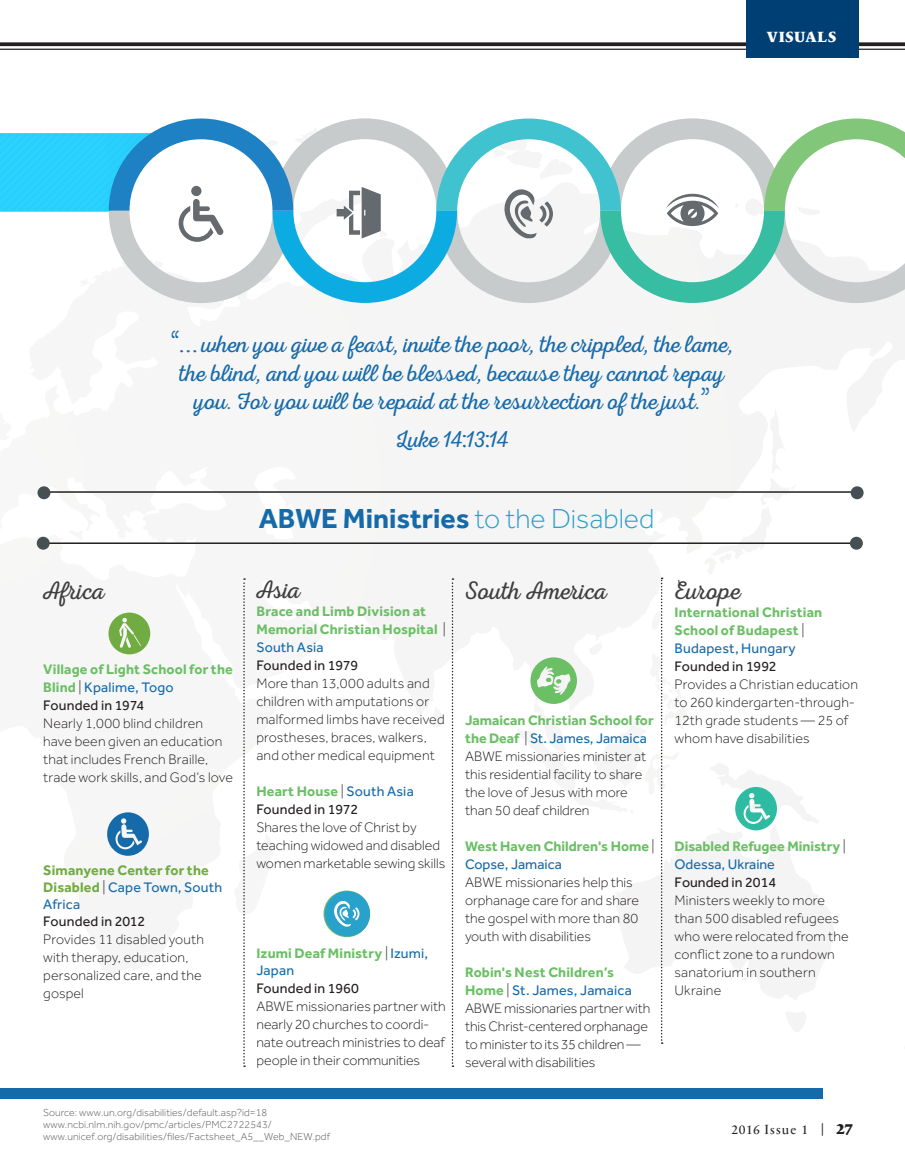
<style>
.page{position:relative;width:905px;height:1175px;background:#fff}
.page>*{position:absolute;margin:0;border:0;box-sizing:border-box;transform-origin:0 0}
.t1{font:700 28.5px "Effra";color:#156aaa}
.t2{font:25.5px "Nexa Rust Script L 0";letter-spacing:-.005em;color:#3e3e3f}
.t3{font:24px/28.8px "Nexa Rust Script L 0";color:#156aaa;text-align:center}
.t4{font:900 15px "Sabon Next LT Pro";letter-spacing:.045em;color:#fff}
.t5{font:300 14.25px/18px "Effra";color:#231f20}
.t6{font:700 14.25px/18px "Effra";letter-spacing:.01em;color:#6bbf65}
.t7{font:14.25px/18px "Effra";letter-spacing:.015em;color:#231f20}
.t8{font:700 14.25px/17.1px "Effra";letter-spacing:.01em;color:#70ac42}
.t9{font:13.5px "Sabon Next LT Pro";letter-spacing:.06em;color:#231f20}
.t10{font:300 10.5px "Effra";letter-spacing:.01em;color:#57585a}
.s1{font-family:"Noteworthy";font-weight:300}
.s2{font-weight:300;color:#29a2cb}
.s3{font-weight:300;color:#231f20}
.s4{font-weight:400;color:#156aaa}
.s5{font-weight:700;color:#6bbf65}
.s6{font-weight:300}
.s7{color:#156aaa}
.s8{font-family:"Gotham"}
.s9{font-weight:900;font-size:15.75px}
</style>
<div class="page">
<svg style="left:0;top:42px;width:904px;height:4px;fill:#231f20"></svg>
<hr style="left:0;top:49px;width:904px;height:1px;background:#231f20">
<div style="left:0;top:1088px;width:822px;height:11px;background:#156aaa"></div>
<svg style="left:0;top:118px;width:904px;height:185px"></svg>
<hr style="left:44px;top:542px;width:813px;height:2px;background:#231f20">
<hr style="left:44px;top:491px;width:813px;height:2px;background:#231f20">
<div style="left:38px;top:487px;width:12px;height:11px;background:#465053;border-radius:50%"></div>
<div style="left:37px;top:486px;width:13px;height:13px;border:2px solid #465053;border-radius:50%"></div>
<div style="left:37px;top:537px;width:12px;height:12px;background:#465053;border-radius:50%"></div>
<div style="left:37px;top:537px;width:13px;height:12px;border:2px solid #465053;border-radius:50%"></div>
<svg style="left:108px;top:612px;width:42px;height:42px"></svg>
<svg style="left:107px;top:812px;width:42px;height:43px"></svg>
<svg style="left:243px;top:578px;width:3px;height:488px"></svg>
<svg style="left:452px;top:578px;width:1px;height:488px"></svg>
<svg style="left:517px;top:409px;width:317px;height:634px"></svg>
<div style="left:851px;top:487px;width:11px;height:11px;background:#465053;border-radius:50%"></div>
<div style="left:850px;top:486px;width:13px;height:13px;border:2px solid #465053;border-radius:50%"></div>
<div style="left:850px;top:537px;width:12px;height:12px;background:#465053;border-radius:50%"></div>
<div style="left:849px;top:537px;width:13px;height:12px;border:2px solid #465053;border-radius:50%"></div>
<div style="left:746px;top:0;width:113px;height:57px;background:#003f74"></div>
<svg style="left:323px;top:890px;width:47px;height:47px"></svg>
<p class="t4" style="left:767px;top:25px;width:71px">VISUALS</p>
<p class="t3" style="left:171px;top:333px;width:564px"><span class="s1">“…</span> when you give a feast, invite the poor, the crippled, the lame, the blind, and you will be blessed, because they cannot repay you. For you will be repaid at the resurrection of the just.<span class="s1">”</span></p>
<p class="t3" style="left:396px;top:428px;width:114px">Luke 14<span class="s1">:</span>13<span class="s1">:</span>14</p>
<p class="t1" style="left:259px;top:501px;width:397px">ABWE Ministries <span class="s2">to the Disabled</span></p>
<p class="t2" style="left:43px;top:576px;width:63px">Africa</p>
<p class="t6" style="left:43px;top:660px;width:191px">Village of Light School for the<br>Blind <span class="s3">|</span> <span class="s4">Kpalime, Togo</span></p>
<p class="t7" style="left:43px;top:696px;width:102px">Founded in 1974</p>
<p class="t5" style="left:43px;top:714px;width:191px">Nearly 1,000 blind children have been given an education that includes French Braille, trade work skills, and God’s love</p>
<p class="t8" style="left:43px;top:861px;width:180px">Simanyene Center for the<br>Disabled <span class="s3">|</span> <span class="s4">Cape Town, South<br>Africa</span></p>
<p class="t7" style="left:43px;top:912px;width:103px">Founded in 2012</p>
<p class="t5" style="left:43px;top:930px;width:162px">Provides 11 disabled youth with therapy, education, personalized care, and the gospel</p>
<p class="t2" style="left:256px;top:576px;width:46px">Asia</p>
<p class="t6" style="left:256px;top:602px;width:191px">Brace and Limb Division at<br>Memorial Christian Hospital <span class="s3">|<br></span><span class="s4">South Asia</span></p>
<p class="t7" style="left:256px;top:656px;width:103px">Founded in 1979</p>
<p class="t5" style="left:256px;top:674px;width:190px">More than 13,000 adults and children with amputations or malformed limbs have received prostheses, braces, walkers, and other medical equipment</p>
<p class="t7" style="left:256px;top:782px;width:159px"><span class="s5">Heart House</span> <span class="s6">|</span> <span class="s7">South Asia<br></span>Founded in 1972</p>
<p class="t5" style="left:256px;top:818px;width:190px">Shares the love of Christ by teaching widowed and disabled women marketable sewing skills</p>
<p class="t6" style="left:256px;top:944px;width:173px;line-height:17.1px">Izumi Deaf Ministry <span class="s3">|</span> <span class="s4">Izumi,<br>Japan</span></p>
<p class="t7" style="left:256px;top:979px;width:104px">Founded in 1960</p>
<p class="t5" style="left:256px;top:997px;width:191px">ABWE missionaries partner with nearly 20 churches to coordi&shy;nate outreach ministries to deaf people in their communities</p>
<p class="t10" style="left:43px;top:1106px;width:226px">Source: www.un.org/disabilities/default.asp?id=18</p>
<p class="t10" style="left:43px;top:1118px;width:230px">www.ncbi.nlm.nih.gov/pmc/articles/PMC2722543/</p>
<p class="t10" style="left:43px;top:1130px;width:288px">www.unicef.org/disabilities/files/Factsheet_A5__Web_NEW.pdf</p>
<p class="t2" style="left:465px;top:576px;width:143px">South America</p>
<p class="t6" style="left:465px;top:710px;width:190px">Jamaican Christian School for the Deaf <span class="s3">|</span> <span class="s4">St. James, Jamaica</span></p>
<p class="t5" style="left:465px;top:747px;width:183px">ABWE missionaries minister at this residential facility to share the love of Jesus with more than 50 deaf children</p>
<p class="t6" style="left:465px;top:836px;width:191px">West Haven Children's Home <span class="s3">|<br></span><span class="s4">Copse, Jamaica</span></p>
<p class="t5" style="left:465px;top:873px;width:175px">ABWE missionaries help this orphanage care for and share the gospel with more than 80 youth with disabilities</p>
<p class="t6" style="left:465px;top:962px;width:168px">Robin's Nest Children’s<br>Home <span class="s3">|</span> <span class="s4">St. James, Jamaica</span></p>
<p class="t5" style="left:465px;top:999px;width:187px">ABWE missionaries partner with this Christ-centered orphanage to minister to its 35 children — several with disabilities</p>
<p class="t2" style="left:674px;top:576px;width:67px">Europe</p>
<p class="t6" style="left:674px;top:602px;width:149px">International Christian<br>School of Budapest <span class="s3">|<br></span><span class="s4">Budapest, Hungary</span></p>
<p class="t7" style="left:674px;top:657px;width:104px">Founded in 1992</p>
<p class="t5" style="left:674px;top:675px;width:185px">Provides a Christian education to 260 kindergarten-through-<br>12th grade students — 25 of whom have disabilities</p>
<p class="t6" style="left:674px;top:836px;width:173px">Disabled Refugee Ministry <span class="s3">|<br></span><span class="s4">Odessa, Ukraine</span></p>
<p class="t7" style="left:674px;top:873px;width:103px">Founded in 2014</p>
<p class="t5" style="left:674px;top:891px;width:176px">Ministers weekly to more than 500 disabled refugees who were relocated from the conflict zone to a rundown sanatorium in southern<br>Ukraine</p>
<p class="t9" style="left:731px;top:1118px;width:123px">2016 Issue 1 <span class="s8">|</span> <span class="s9">27</span></p>
</div>
